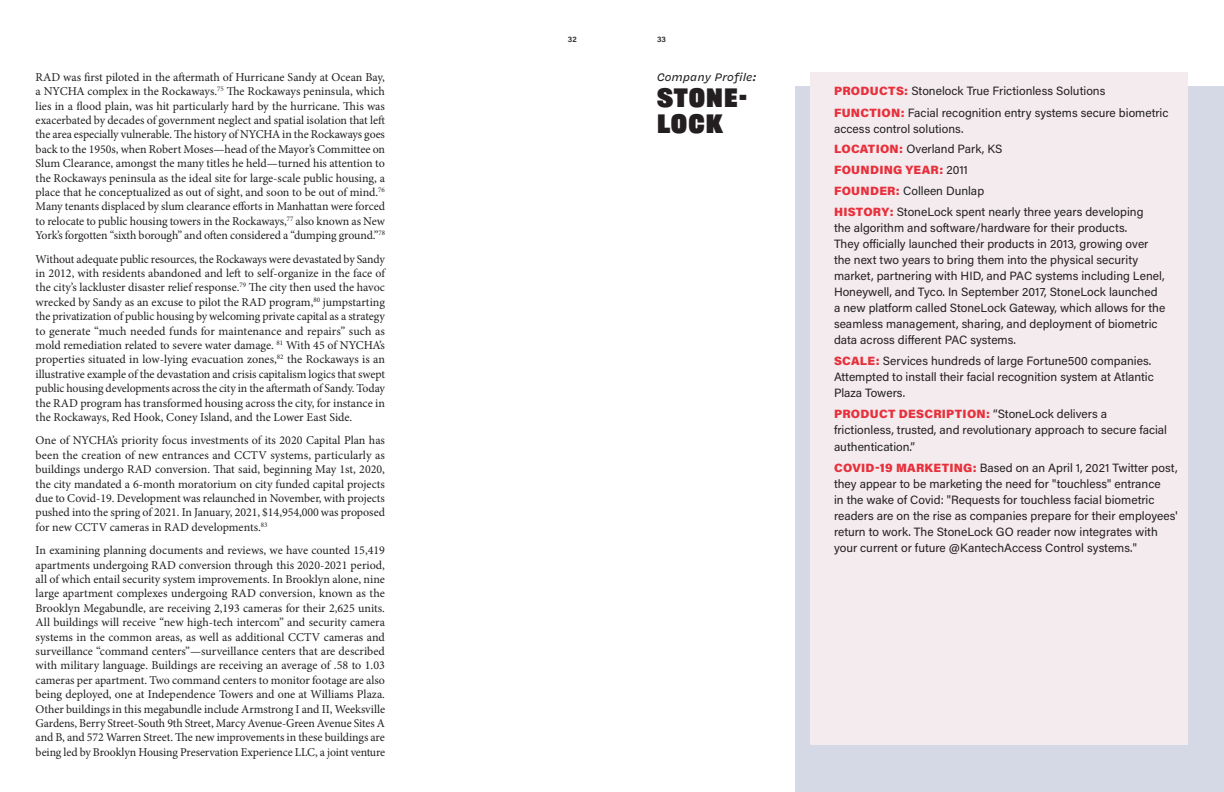
<style>
.page{position:relative;width:1224px;height:792px;background:#fff}
.page>*{position:absolute;margin:0;border:0;box-sizing:border-box;transform-origin:0 0}
.Body{font:800 26px/26px "Railroad Gothic ATF";letter-spacing:.04em;color:#231f20}
.t1{font:12px/14.4px "Minion Pro";letter-spacing:-.005em;color:#231f20;text-align:justify}
.Body-2{font:12px/16px "Acumin Pro";color:#231f20}
.Body-3{font:12px "Acumin Variable Concept";letter-spacing:.02em;color:#e7303c}
.Body-4{font:italic 12px "Vulf Sans";letter-spacing:.03em;color:#231f20}
.Header{font:600 8px "Acumin Pro";color:#231f20}
.s1{font-family:"Acumin Variable Concept";color:#e7303c}
.s2{font-family:"Acumin Pro";color:#231f20}
</style>
<div class="page">
<div style="left:796px;top:87px;width:428px;height:705px;background:#d5d8e5"></div>
<div style="left:810px;top:72px;width:378px;height:672px;background:#f3ebee"></div>
<p class="t1" style="left:36px;top:70px;width:351px">RAD was first piloted in the aftermath of Hurricane Sandy at Ocean Bay, a NYCHA complex in the Rockaways.<sup>75</sup> The Rockaways peninsula, which lies in a flood plain, was hit particularly hard by the hurricane. This was exacerbated by decades of government neglect and spatial isolation that left the area especially vulnerable. The history of NYCHA in the Rockaways goes back to the 1950s, when Robert Moses—head of the Mayor’s Committee on Slum Clearance, amongst the many titles he held—turned his attention to the Rockaways peninsula as the ideal site for large-scale public housing, a place that he conceptualized as out of sight, and soon to be out of mind.<sup>76<br></sup>Many tenants displaced by slum clearance efforts in Manhattan were forced to relocate to public housing towers in the Rockaways,<sup>77</sup> also known as New York’s forgotten “sixth borough” and often considered a “dumping ground.”<sup>78</sup></p>
<p class="t1" style="left:36px;top:252px;width:351px">Without adequate public resources, the Rockaways were devastated by Sandy in 2012, with residents abandoned and left to self-organize in the face of the city’s lackluster disaster relief response.<sup>79</sup> The city then used the havoc wrecked by Sandy as an excuse to pilot the RAD program,<sup>80</sup> jumpstarting the privatization of public housing by welcoming private capital as a strategy to generate “much needed funds for maintenance and repairs” such as mold remediation related to severe water damage. <sup>81</sup> With 45 of NYCHA’s properties situated in low-lying evacuation zones,<sup>82</sup> the Rockaways is an illustrative example of the devastation and crisis capitalism logics that swept public housing developments across the city in the aftermath of Sandy. Today the RAD program has transformed housing across the city, for instance in the Rockaways, Red Hook, Coney Island, and the Lower East Side.</p>
<p class="t1" style="left:36px;top:433px;width:351px">One of NYCHA’s priority focus investments of its 2020 Capital Plan has been the creation of new entrances and CCTV systems, particularly as buildings undergo RAD conversion. That said, beginning May 1st, 2020, the city mandated a 6-month moratorium on city funded capital projects due to Covid-19. Development was relaunched in November, with projects pushed into the spring of 2021. In January, 2021, $14,954,000 was proposed for new CCTV cameras in RAD developments.<sup>83</sup></p>
<p class="t1" style="left:36px;top:543px;width:351px">In examining planning documents and reviews, we have counted 15,419 apartments undergoing RAD conversion through this 2020-2021 period, all of which entail security system improvements. In Brooklyn alone, nine large apartment complexes undergoing RAD conversion, known as the Brooklyn Megabundle, are receiving 2,193 cameras for their 2,625 units.<br>All buildings will receive “new high-tech intercom” and security camera systems in the common areas, as well as additional CCTV cameras and surveillance “command centers”—surveillance centers that are described with military language. Buildings are receiving an average of .58 to 1.03 cameras per apartment. Two command centers to monitor footage are also being deployed, one at Independence Towers and one at Williams Plaza.<br>Other buildings in this megabundle include Armstrong I and II, Weeksville Gardens, Berry Street-South 9th Street, Marcy Avenue-Green Avenue Sites A and B, and 572 Warren Street. The new improvements in these buildings are being led by Brooklyn Housing Preservation Experience LLC, a joint venture</p>
<p class="Header" style="left:568px;top:33px;width:10px">32</p>
<p class="Header" style="left:657px;top:33px;width:10px">33</p>
<p class="Body-4" style="left:657px;top:69px;width:101px">Company Profile:</p>
<p class="Body" style="left:657px;top:84px;width:92px">STONE-<br>LOCK</p>
<p class="Body-2" style="left:834px;top:83px;width:273px"><span class="s1">PRODUCTS:</span> Stonelock True Frictionless Solutions</p>
<p class="Body-2" style="left:834px;top:104px;width:336px"><span class="s1">FUNCTION:</span> Facial recognition entry systems secure biometric access control solutions.</p>
<p class="Body-2" style="left:834px;top:140px;width:170px"><span class="s1">LOCATION:</span> Overland Park, KS</p>
<p class="Body-3" style="left:834px;top:162px;width:135px">FOUNDING YEAR: <span class="s2">2011</span></p>
<p class="Body-2" style="left:834px;top:182px;width:152px"><span class="s1">FOUNDER:</span> Colleen Dunlap</p>
<p class="Body-2" style="left:834px;top:203px;width:333px"><span class="s1">HISTORY:</span> StoneLock spent nearly three years developing<br>the algorithm and software/hardware for their products.<br>They officially launched their products in 2013, growing over the next two years to bring them into the physical security market, partnering with HID, and PAC systems including Lenel, Honeywell, and Tyco. In September 2017, StoneLock launched a new platform called StoneLock Gateway, which allows for the seamless management, sharing, and deployment of biometric data across different PAC systems.</p>
<p class="Body-2" style="left:834px;top:352px;width:321px"><span class="s1">SCALE:</span> Services hundreds of large Fortune500 companies.<br>Attempted to install their facial recognition system at Atlantic<br>Plaza Towers.</p>
<p class="Body-2" style="left:834px;top:405px;width:335px;line-height:16.4px"><span class="s1">PRODUCT DESCRIPTION:</span> “StoneLock delivers a frictionless, trusted, and revolutionary approach to secure facial authentication.”</p>
<p class="Body-2" style="left:834px;top:459px;width:345px"><span class="s1">COVID-19 MARKETING:</span> Based on an April 1, 2021 Twitter post, they appear to be marketing the need for "touchless" entrance<br>in the wake of Covid: "Requests for touchless facial biometric readers are on the rise as companies prepare for their employees' return to work. The StoneLock GO reader now integrates with your current or future @KantechAccess Control systems."</p>
</div>
